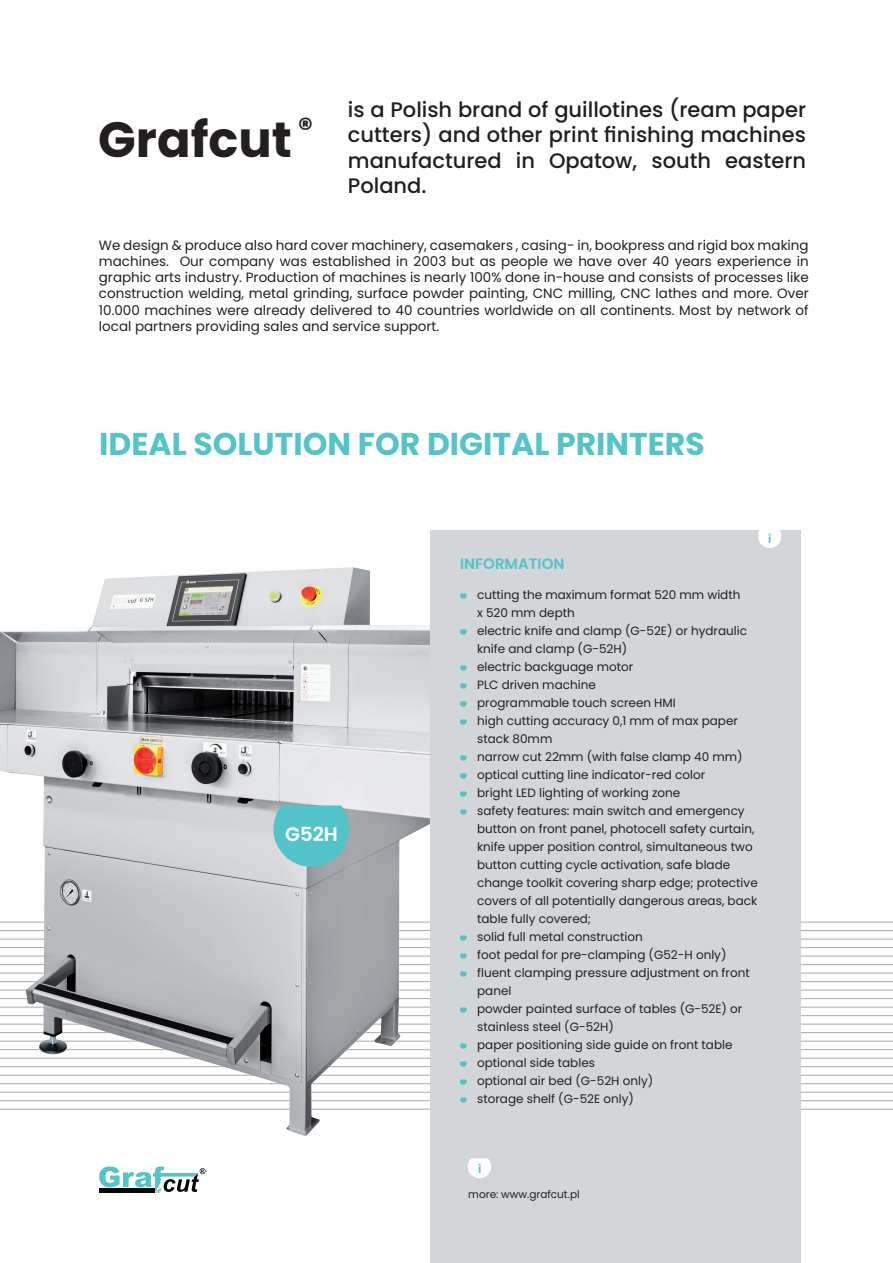
<style>
.page{position:relative;width:893px;height:1263px;background:#fff}
.page>*{position:absolute;margin:0;border:0;box-sizing:border-box;transform-origin:0 0}
.t1{font:700 49.5px "Poppins";color:#231f20}
.t2{font:700 31.5px "Poppins";color:#53c4c9}
.t3{font:500 21px/25.2px "Poppins";color:#231f20;text-align:justify}
.t4{font:600 19.5px "Poppins";color:#fff}
.t5{font:600 15px "Poppins";color:#53c4c9}
.t6{font:13.5px/16.2px "Poppins";color:#231f20;text-align:justify}
.t7{font:12px/18px "Poppins";color:#231f20}
.t8{font:600 12px "Poppins";color:#53c4c9}
.t9{font:10.5px "Poppins";color:#231f20}
</style>
<div class="page">
<hr style="left:0;top:922px;width:893px;height:1px;background:#a8a9ad">
<hr style="left:0;top:930px;width:893px;height:1px;background:#a8a9ad">
<hr style="left:0;top:939px;width:893px;height:1px;background:#a8a9ad">
<hr style="left:0;top:947px;width:893px;height:1px;background:#a8a9ad">
<hr style="left:0;top:956px;width:893px;height:1px;background:#a8a9ad">
<hr style="left:0;top:964px;width:893px;height:1px;background:#a8a9ad">
<hr style="left:0;top:973px;width:893px;height:1px;background:#a8a9ad">
<hr style="left:0;top:981px;width:893px;height:1px;background:#a8a9ad">
<hr style="left:0;top:990px;width:893px;height:1px;background:#a8a9ad">
<hr style="left:0;top:998px;width:893px;height:1px;background:#a8a9ad">
<hr style="left:0;top:1007px;width:893px;height:1px;background:#a8a9ad">
<hr style="left:0;top:1015px;width:893px;height:1px;background:#a8a9ad">
<hr style="left:0;top:1024px;width:893px;height:1px;background:#a8a9ad">
<hr style="left:0;top:1032px;width:893px;height:1px;background:#a8a9ad">
<hr style="left:0;top:1041px;width:893px;height:1px;background:#a8a9ad">
<hr style="left:0;top:1049px;width:893px;height:1px;background:#a8a9ad">
<hr style="left:0;top:1058px;width:893px;height:1px;background:#a8a9ad">
<hr style="left:0;top:1066px;width:893px;height:1px;background:#a8a9ad">
<hr style="left:0;top:1075px;width:893px;height:1px;background:#a8a9ad">
<hr style="left:0;top:1083px;width:893px;height:1px;background:#a8a9ad">
<hr style="left:0;top:1092px;width:893px;height:1px;background:#a8a9ad">
<hr style="left:0;top:1100px;width:893px;height:1px;background:#a8a9ad">
<hr style="left:0;top:1109px;width:893px;height:1px;background:#a8a9ad">
<img style="left:0;top:567px;width:430px;height:569px">
<div style="left:430px;top:531px;width:370px;height:732px;background:#d2d6d8"></div>
<svg style="left:460px;top:593px;width:7px;height:6px"></svg>
<svg style="left:460px;top:629px;width:7px;height:6px"></svg>
<svg style="left:460px;top:665px;width:7px;height:6px"></svg>
<svg style="left:460px;top:683px;width:7px;height:6px"></svg>
<svg style="left:460px;top:701px;width:7px;height:6px"></svg>
<svg style="left:460px;top:719px;width:7px;height:6px"></svg>
<svg style="left:460px;top:755px;width:7px;height:6px"></svg>
<svg style="left:460px;top:773px;width:7px;height:6px"></svg>
<svg style="left:460px;top:791px;width:7px;height:6px"></svg>
<svg style="left:460px;top:809px;width:7px;height:6px"></svg>
<svg style="left:460px;top:935px;width:7px;height:6px"></svg>
<svg style="left:460px;top:953px;width:7px;height:6px"></svg>
<svg style="left:460px;top:971px;width:7px;height:6px"></svg>
<svg style="left:460px;top:1007px;width:7px;height:6px"></svg>
<svg style="left:460px;top:1043px;width:7px;height:6px"></svg>
<svg style="left:460px;top:1061px;width:7px;height:6px"></svg>
<svg style="left:460px;top:1079px;width:7px;height:6px"></svg>
<svg style="left:460px;top:1097px;width:7px;height:6px"></svg>
<div style="left:758px;top:525px;width:23px;height:23px;background:#fff;border-radius:50%"></div>
<svg style="left:468px;top:1158px;width:23px;height:20px"></svg>
<svg style="left:273px;top:805px;width:76px;height:62px;background:#65c3c8"></svg>
<svg style="left:99px;top:1166px;width:107px;height:27px"></svg>
<p class="t1" style="left:98px;top:111px;width:216px">GRAFCUT <sup>®</sup></p>
<p class="t3" style="left:348px;top:97px;width:460px">is a polish brand of guillotines (ream paper cutters) and other print finishing machines manufactured in opatow, south eastern poland.</p>
<p class="t6" style="left:99px;top:237px;width:711px">We design &amp; produce also hard cover machinery, casemakers , casing- in, bookpress and rigid box making machines. Our company was established in 2003 but as people we have over 40 years experience in graphic arts industry. Production of machines is nearly 100% done in-house and consists of processes like construction welding, metal grinding, surface powder painting, CNC milling, CNC lathes and more. Over 10.000 machines were already delivered to 40 countries worldwide on all continents. Most by network of local partners providing sales and service support.</p>
<p class="t2" style="left:99px;top:425px;width:607px">IDEAL SOLUTION FOR DIGITAL PRINTERS</p>
<p class="t4" style="left:285px;top:823px;width:54px">G52H</p>
<p class="t5" style="left:460px;top:555px;width:106px">INFORMATION</p>
<p class="t7" style="left:477px;top:586px;width:282px">cutting the maximum format 520 mm width<br>x 520 mm depth<br>electric knife and clamp (G-52E) or hydraulic knife and clamp (G-52H)<br>electric backguage motor<br>PLC driven machine<br>programmable touch screen HMI<br>high cutting accuracy 0,1 mm of max paper stack 80mm<br>narrow cut 22mm (with false clamp 40 mm) optical cutting line indicator-red color<br>bright LED lighting of working zone<br>safety features: main switch and emergency button on front panel, photocell safety curtain, knife upper position control, simultaneous two button cutting cycle activation, safe blade change toolkit covering sharp edge; protective covers of all potentially dangerous areas, back table fully covered;<br>solid full metal construction<br>foot pedal for pre-clamping (G52-H only) fluent clamping pressure adjustment on front panel<br>powder painted surface of tables (G-52E) or stainless steel (G-52H)<br>paper positioning side guide on front table optional side tables<br>optional air bed (G-52H only)<br>storage shelf (G-52E only)</p>
<p class="t8" style="left:768px;top:531px;width:5px">I</p>
<p class="t8" style="left:478px;top:1162px;width:5px">I</p>
<p class="t9" style="left:468px;top:1188px;width:113px">more: www.grafcut.pl</p>
</div>
